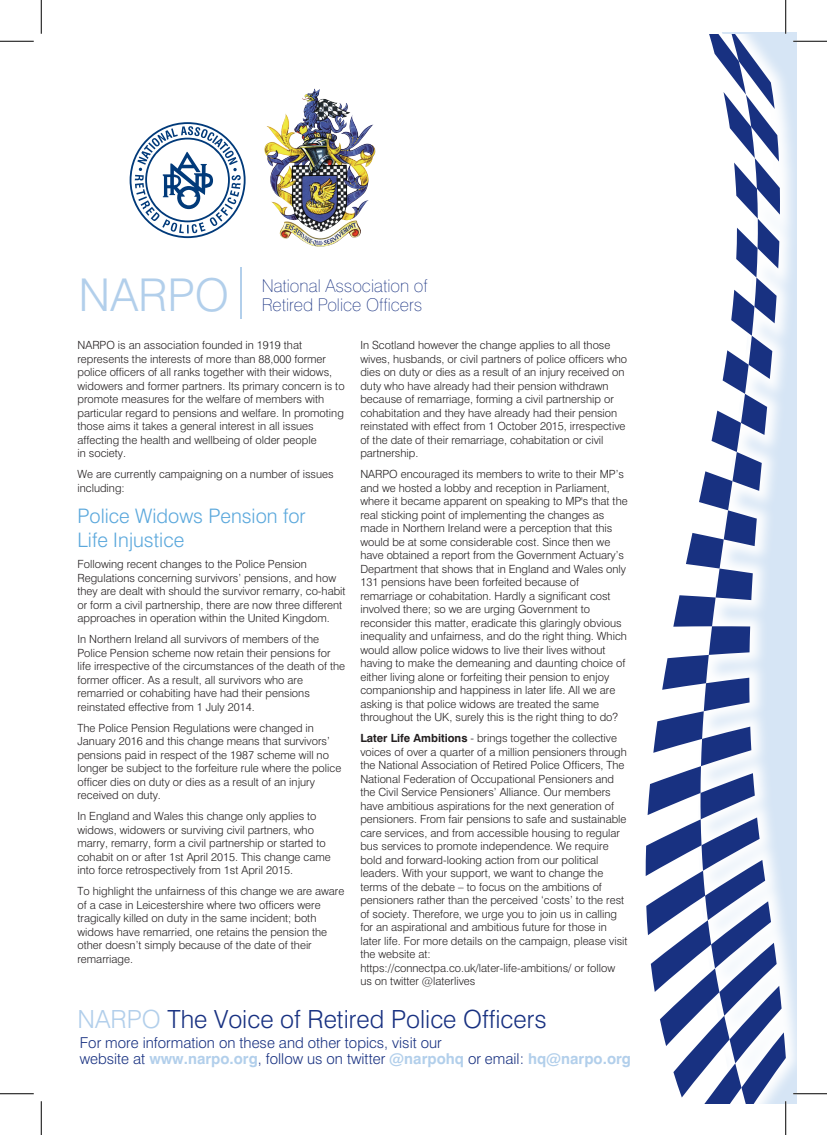
<style>
.page{position:relative;width:827px;height:1135px;background:#fff}
.page>*{position:absolute;margin:0;border:0;box-sizing:border-box;transform-origin:0 0}
.t1{font:300 45.25px "Swiss 721 BT";color:#b2cfeb}
.t2{font:300 25px "Swiss 721 BT";color:#183181}
.t3{font:300 20px/24px "Swiss 721 BT";color:#5ba8dc}
.t4{font:100 17.62px/19.6px "Swiss 721 BT";color:#183181}
.t5{font:300 15px/16.2px "Swiss 721 BT";color:#183181}
.t6{font:300 11.25px/13.5px "Swiss 721 BT";color:#231f20}
.s1{font-weight:700}
.s2{color:#b2cfeb}
.s3{font-weight:700;color:#b2cfeb}
</style>
<div class="page">
<img style="left:785px;top:34px;width:11px;height:1070px">
<svg style="left:645px;top:34px;width:140px;height:1070px"></svg>
<svg style="left:130px;top:122px;width:115px;height:116px"></svg>
<img style="left:264px;top:90px;width:50px;height:124px">
<hr style="left:241px;top:268px;width:1px;height:51px;background:#b2cfeb">
<hr style="left:793px;top:40px;width:34px;height:2px;background:#fff">
<hr style="left:0;top:41px;width:34px;height:1px;background:#000">
<hr style="left:793px;top:41px;width:34px;height:1px;background:#000">
<hr style="left:0;top:1093px;width:34px;height:1px;background:#000">
<hr style="left:793px;top:1093px;width:34px;height:1px;background:#000">
<hr style="left:41px;top:0;width:1px;height:34px;background:#000">
<hr style="left:41px;top:1101px;width:1px;height:34px;background:#000">
<hr style="left:785px;top:0;width:1px;height:34px;background:#000">
<hr style="left:785px;top:1101px;width:1px;height:34px;background:#000">
<h1 class="t1" style="left:79px;top:268px;width:152px">NARPO</h1>
<h3 class="t4" style="left:262px;top:275px;width:168px">National Association of<br>Retired Police Officers</h3>
<p class="t6" style="left:77px;top:338px;width:269px">NARPO is an association founded in 1919 that represents the interests of more than 88,000 former police officers of all ranks together with their widows, widowers and former partners. Its primary concern is to promote measures for the welfare of members with particular regard to pensions and welfare. In promoting those aims it takes a general interest in all issues affecting the health and wellbeing of older people<br>in society.</p>
<p class="t6" style="left:77px;top:467px;width:258px">We are currently campaigning on a number of issues including:</p>
<h3 class="t3" style="left:77px;top:504px;width:230px">Police Widows Pension for<br>Life Injustice</h3>
<p class="t6" style="left:77px;top:557px;width:270px">Following recent changes to the Police Pension Regulations concerning survivors’ pensions, and how they are dealt with should the survivor remarry, co-habit or form a civil partnership, there are now three different approaches in operation within the United Kingdom.</p>
<p class="t6" style="left:77px;top:632px;width:269px">In Northern Ireland all survivors of members of the Police Pension scheme now retain their pensions for life irrespective of the circumstances of the death of the former officer. As a result, all survivors who are remarried or cohabiting have had their pensions reinstated effective from 1 July 2014.</p>
<p class="t6" style="left:77px;top:721px;width:265px">The Police Pension Regulations were changed in January 2016 and this change means that survivors’ pensions paid in respect of the 1987 scheme will no longer be subject to the forfeiture rule where the police officer dies on duty or dies as a result of an injury received on duty.</p>
<p class="t6" style="left:77px;top:809px;width:255px">In England and Wales this change only applies to widows, widowers or surviving civil partners, who marry, remarry, form a civil partnership or started to cohabit on or after 1st April 2015. This change came into force retrospectively from 1st April 2015.</p>
<p class="t6" style="left:77px;top:885px;width:268px">To highlight the unfairness of this change we are aware of a case in Leicestershire where two officers were tragically killed on duty in the same incident; both widows have remarried, one retains the pension the other doesn’t simply because of the date of their remarriage.</p>
<p class="t6" style="left:360px;top:339px;width:268px">In Scotland however the change applies to all those wives, husbands, or civil partners of police officers who dies on duty or dies as a result of an injury received on duty who have already had their pension withdrawn because of remarriage, forming a civil partnership or cohabitation and they have already had their pension reinstated with effect from 1 October 2015, irrespective of the date of their remarriage, cohabitation or civil partnership.</p>
<p class="t6" style="left:360px;top:468px;width:269px">NARPO encouraged its members to write to their MP’s and we hosted a lobby and reception in Parliament, where it became apparent on speaking to MP's that the real sticking point of implementing the changes as made in Northern Ireland were a perception that this would be at some considerable cost. Since then we have obtained a report from the Government Actuary’s Department that shows that in England and Wales only 131 pensions have been forfeited because of remarriage or cohabitation. Hardly a significant cost involved there; so we are urging Government to reconsider this matter, eradicate this glaringly obvious inequality and unfairness, and do the right thing. Which would allow police widows to live their lives without having to make the demeaning and daunting choice of either living alone or forfeiting their pension to enjoy companionship and happiness in later life. All we are asking is that police widows are treated the same throughout the UK, surely this is the right thing to do?</p>
<p class="t6" style="left:360px;top:732px;width:269px"><span class="s1">Later Life Ambitions</span> - brings together the collective voices of over a quarter of a million pensioners through the National Association of Retired Police Officers, The National Federation of Occupational Pensioners and the Civil Service Pensioners’ Alliance. Our members have ambitious aspirations for the next generation of pensioners. From fair pensions to safe and sustainable care services, and from accessible housing to regular bus services to promote independence. We require bold and forward-looking action from our political leaders. With your support, we want to change the terms of the debate – to focus on the ambitions of pensioners rather than the perceived ‘costs’ to the rest of society. Therefore, we urge you to join us in calling for an aspirational and ambitious future for those in later life. For more details on the campaign, please visit the website at: https://connectpa.co.uk/later-life-ambitions/ or follow us on twitter @laterlives</p>
<h2 class="t2" style="left:77px;top:1003px;width:471px"><span class="s2">NARPO</span> The Voice of Retired Police Officers</h2>
<h3 class="t5" style="left:80px;top:1034px;width:552px">For more information on these and other topics, visit our<br>website at <span class="s3">www.narpo.org</span>, follow us on twitter <span class="s3">@narpohq</span> or email: <span class="s3">hq@narpo.org</span></h3>
</div>
